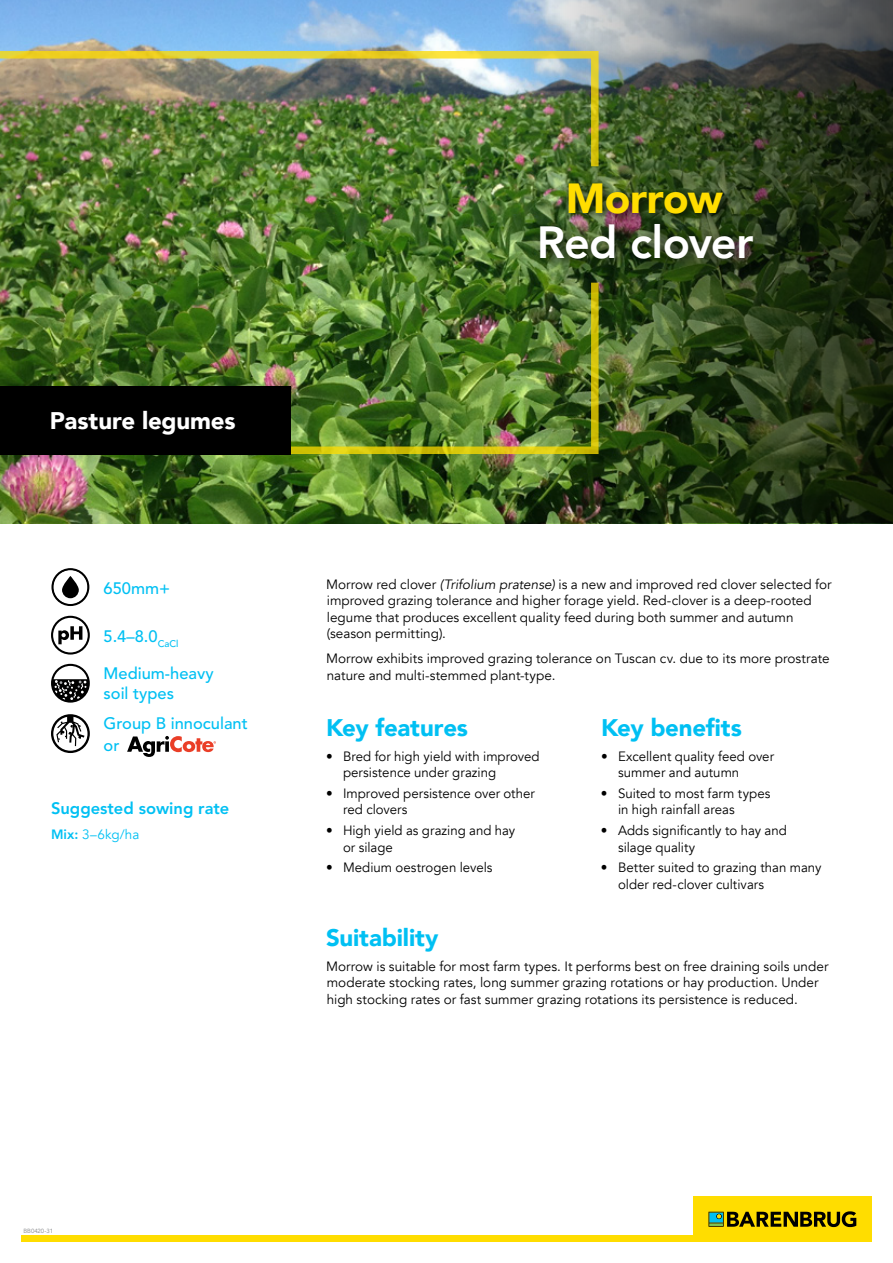
<style>
.page{position:relative;width:893px;height:1263px;background:#fff}
.page>*{position:absolute;margin:0;border:0;box-sizing:border-box;transform-origin:0 0}
.t1{font:800 45px "Avenir";letter-spacing:-.015em;color:#fff}
.t2{font:900 42px "Avenir";letter-spacing:-.015em;color:#fd0}
.t3{font:900 24px "Avenir";letter-spacing:-.005em;color:#00c0f3}
.t4{font:900 24px "Avenir";letter-spacing:-.01em;color:#fff}
.t5{font:500 16.5px/19.8px "Avenir LT Std";color:#00c0f3}
.t6{font:800 16.5px "Avenir LT Std";color:#00c0f3}
.t7{font:13.5px/16.5px "Avenir";color:#000}
.t8{font:13.5px "Avenir";color:#00c0f3}
.t9{font:6px "Avenir LT Std";color:#808285}
.s1{font-weight:800}
.s2{font-style:italic}
</style>
<div class="page">
<img style="left:0;top:0;width:429px;height:523px">
<img style="left:429px;top:0;width:464px;height:523px">
<div style="left:563px;top:179px;width:170px;height:46px;background:#000;opacity:.75"></div>
<img style="left:0;top:281px;width:600px;height:174px">
<div style="left:0;top:386px;width:291px;height:68px;background:#000"></div>
<img style="left:0;top:47px;width:600px;height:121px">
<div style="left:529px;top:213px;width:240px;height:62px;background:#000;opacity:.75"></div>
<svg style="left:52px;top:617px;width:36px;height:36px"></svg>
<div style="left:51px;top:616px;width:39px;height:38px;border:2px solid #000;border-radius:50%"></div>
<svg style="left:58px;top:626px;width:24px;height:18px"></svg>
<div style="left:51px;top:568px;width:38px;height:38px;border:2px solid #000;border-radius:50%"></div>
<svg style="left:62px;top:576px;width:17px;height:22px"></svg>
<div style="left:51px;top:664px;width:39px;height:39px;border:2px solid #000;border-radius:50%"></div>
<svg style="left:52px;top:679px;width:37px;height:22px"></svg>
<svg style="left:52px;top:715px;width:36px;height:37px"></svg>
<div style="left:51px;top:714px;width:39px;height:39px;border:2px solid #000;border-radius:50%"></div>
<svg style="left:56px;top:716px;width:28px;height:30px"></svg>
<svg style="left:127px;top:736px;width:89px;height:21px"></svg>
<div style="left:21px;top:1235px;width:851px;height:7px;background:#fd0"></div>
<div style="left:693px;top:1197px;width:179px;height:45px;background:#fd0"></div>
<svg style="left:708px;top:1211px;width:148px;height:16px"></svg>
<h3 class="t4" style="left:50px;top:400px;width:187px">Pasture legumes</h3>
<p class="t5" style="left:104px;top:578px;width:68px">650mm+</p>
<p class="t5" style="left:104px;top:627px;width:76px">5.4–8.0<sub>CaCl</sub></p>
<p class="t5" style="left:104px;top:663px;width:112px">Medium-heavy soil types</p>
<p class="t5" style="left:104px;top:713px;width:146px;line-height:21.9px">Group B innoculant or</p>
<p class="t6" style="left:51px;top:799px;width:180px">Suggested sowing rate</p>
<p class="t8" style="left:51px;top:826px;width:90px"><span class="s1">Mix:</span> 3–6kg/ha</p>
<h2 class="t2" style="left:566px;top:163px;width:158px">Morrow</h2>
<h1 class="t1" style="left:537px;top:208px;width:218px">Red clover</h1>
<p class="t7" style="left:326px;top:576px;width:507px">Morrow red clover <span class="s2">(Trifolium pratense)</span> is a new and improved red clover selected for improved grazing tolerance and higher forage yield. Red-clover is a deep-rooted legume that produces excellent quality feed during both summer and autumn (season permitting).</p>
<p class="t7" style="left:326px;top:650px;width:505px">Morrow exhibits improved grazing tolerance on Tuscan cv. due to its more prostrate nature and multi-stemmed plant-type.</p>
<h3 class="t3" style="left:326px;top:707px;width:143px">Key features</h3>
<p class="t7" style="left:343px;top:748px;width:198px;text-indent:-17px">• Bred for high yield with improved persistence under grazing</p>
<p class="t7" style="left:343px;top:785px;width:193px;text-indent:-17px">• Improved persistence over other red clovers</p>
<p class="t7" style="left:343px;top:822px;width:174px;text-indent:-17px">• High yield as grazing and hay or silage</p>
<p class="t7" style="left:326px;top:860px;width:168px">• Medium oestrogen levels</p>
<h3 class="t3" style="left:601px;top:707px;width:142px">Key benefits</h3>
<p class="t7" style="left:618px;top:748px;width:158px;text-indent:-17px">• Excellent quality feed over summer and autumn</p>
<p class="t7" style="left:618px;top:785px;width:154px;text-indent:-17px">• Suited to most farm types in high rainfall areas</p>
<p class="t7" style="left:618px;top:822px;width:170px;text-indent:-17px">• Adds significantly to hay and silage quality</p>
<p class="t7" style="left:618px;top:860px;width:205px;text-indent:-17px">• Better suited to grazing than many older red-clover cultivars</p>
<h3 class="t3" style="left:326px;top:917px;width:114px">Suitability</h3>
<p class="t7" style="left:326px;top:958px;width:504px">Morrow is suitable for most farm types. It performs best on free draining soils under moderate stocking rates, long summer grazing rotations or hay production. Under high stocking rates or fast summer grazing rotations its persistence is reduced.</p>
<p class="t9" style="left:23px;top:1228px;width:31px">BB0420-31</p>
</div>
